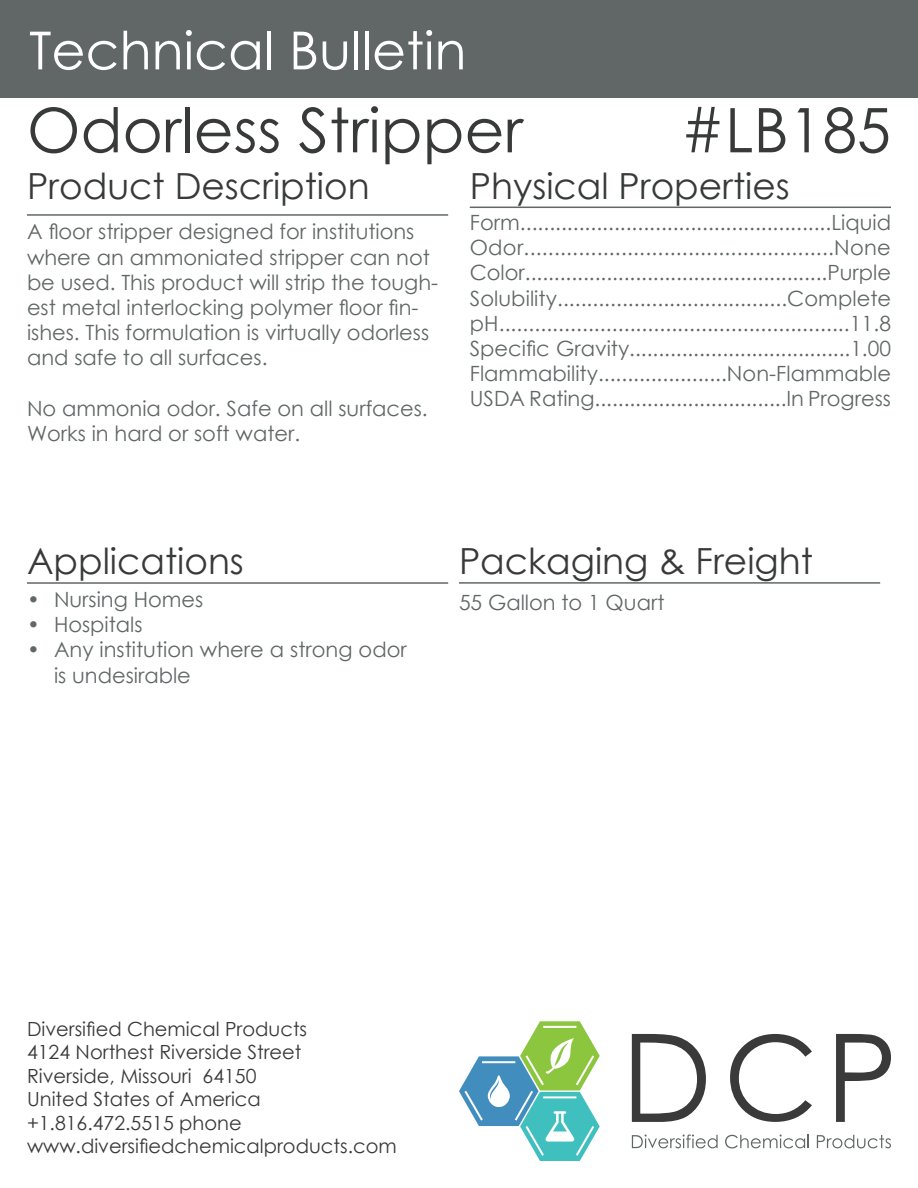
<style>
.page{position:relative;width:918px;height:1188px;background:#fff}
.page>*{position:absolute;margin:0;border:0;box-sizing:border-box;transform-origin:0 0}
.t1{font:61.5px "Century Gothic";color:#383a39}
.t2{font:52.5px "Century Gothic";color:#fff}
.t3{font:36px "Century Gothic";color:#383a39}
.t4{font:21px/25.2px "Century Gothic";color:#616666}
.t5{font:19.5px "Century Gothic";color:#383a39}
</style>
<div class="page">
<svg style="left:836px;top:1034px;width:55px;height:88px"></svg>
<svg style="left:730px;top:1034px;width:82px;height:88px"></svg>
<svg style="left:632px;top:1034px;width:74px;height:88px"></svg>
<svg style="left:632px;top:1135px;width:86px;height:13px"></svg>
<svg style="left:725px;top:1135px;width:84px;height:13px"></svg>
<svg style="left:817px;top:1135px;width:74px;height:13px"></svg>
<svg style="left:459px;top:1021px;width:141px;height:140px"></svg>
<div style="left:0;top:0;width:918px;height:97px;background:#616666"></div>
<hr style="left:27px;top:214px;width:421px;height:2px;background:#616666">
<hr style="left:470px;top:207px;width:421px;height:1px;background:#616666">
<hr style="left:459px;top:582px;width:421px;height:2px;background:#616666">
<hr style="left:27px;top:582px;width:421px;height:2px;background:#616666">
<p class="t2" style="left:29px;top:14px;width:439px">Technical Bulletin</p>
<p class="t1" style="left:27px;top:87px;width:498px">Odorless Stripper</p>
<p class="t1" style="left:681px;top:87px;width:212px">#LB185</p>
<p class="t3" style="left:27px;top:160px;width:344px">Product Description</p>
<p class="t4" style="left:27px;top:219px;width:413px">A floor stripper designed for institutions where an ammoniated stripper can not be used. This product will strip the tough&shy;est metal interlocking polymer floor fin&shy;ishes. This formulation is virtually odorless and safe to all surfaces.</p>
<p class="t4" style="left:27px;top:395px;width:402px">No ammonia odor. Safe on all surfaces.<br>Works in hard or soft water.</p>
<p class="t3" style="left:470px;top:160px;width:322px">Physical Properties</p>
<p class="t4" style="left:470px;top:209px;width:423px">Form.....................................................Liquid</p>
<p class="t4" style="left:470px;top:235px;width:422px">Odor...................................................None</p>
<p class="t4" style="left:470px;top:260px;width:423px">Color....................................................Purple</p>
<p class="t4" style="left:470px;top:285px;width:423px">Solubility.......................................Complete</p>
<p class="t4" style="left:470px;top:310px;width:423px;text-align:justify">pH...........................................................11.8<br>Specific Gravity......................................1.00<br>Flammability......................Non-Flammable</p>
<p class="t4" style="left:470px;top:386px;width:423px">USDA Rating.................................In Progress</p>
<p class="t3" style="left:27px;top:536px;width:218px">Applications</p>
<p class="t4" style="left:27px;top:586px;width:178px">• Nursing Homes</p>
<p class="t4" style="left:27px;top:612px;width:117px">• Hospitals</p>
<p class="t4" style="left:54px;top:637px;width:354px;text-indent:-27px">• Any institution where a strong odor is undesirable</p>
<p class="t3" style="left:459px;top:536px;width:355px">Packaging &amp; Freight</p>
<p class="t4" style="left:459px;top:589px;width:207px">55 Gallon to 1 Quart</p>
<p class="t5" style="left:27px;top:1015px;width:282px">Diversified Chemical Products</p>
<p class="t5" style="left:27px;top:1039px;width:276px">4124 Northest Riverside Street</p>
<p class="t5" style="left:27px;top:1062px;width:231px">Riverside, Missouri 64150</p>
<p class="t5" style="left:27px;top:1085px;width:235px">United States of America</p>
<p class="t5" style="left:27px;top:1109px;width:216px">+1.816.472.5515 phone</p>
<p class="t5" style="left:27px;top:1132px;width:371px">www.diversifiedchemicalproducts.com</p>
</div>
